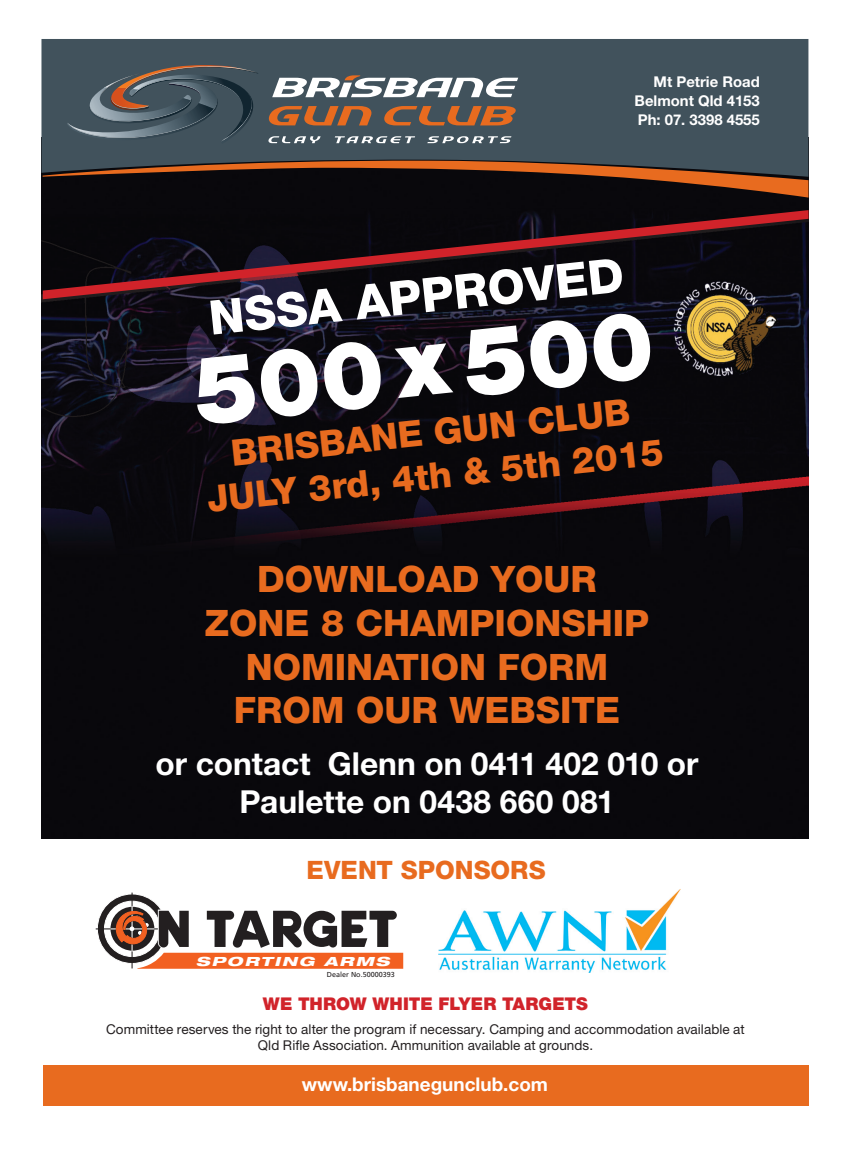
<style>
.page{position:relative;width:851px;height:1149px;background:#fff}
.page>*{position:absolute;margin:0;border:0;box-sizing:border-box;transform-origin:0 0}
.t1{font:900 95.1px "Helvetica Neue";color:#fff}
.t2{font:800 47.55px "Helvetica Neue";color:#fff}
.t3{font:800 36.45px/43.8px "Helvetica Neue";color:#e86b1f;text-align:center}
.t4{font:700 31.65px/38px "Helvetica Neue";color:#fff;text-align:center}
.t5{font:800 25.35px "Helvetica Neue";letter-spacing:.005em;color:#e86b1f}
.t6{font:700 18.9px "Helvetica Neue";color:#fff}
.t7{font:900 17.55px "Helvetica Neue";letter-spacing:.005em;color:#d1232a}
.t8{font:700 14.85px/18.9px "Helvetica Neue";color:#fff;text-align:justify}
.t9{font:13.5px/16.2px "Helvetica Neue";letter-spacing:.005em;color:#231f20;text-align:center}
.t10{font:italic 800 expanded 12.6px "Helvetica Neue";letter-spacing:.1em;color:#fff;scale:1.25 1}
.t11{font:7.2px "Frutiger";color:#231f20}
</style>
<div class="page">
<img style="left:41px;top:177px;width:767px;height:661px">
<svg style="left:43px;top:210px;width:765px;height:89px;background:#1f0d13"></svg>
<img style="left:438px;top:889px;width:242px;height:83px">
<hr style="left:131px;top:892px;width:2px;height:76px;background:#231f20">
<hr style="left:96px;top:928px;width:64px;height:1px;background:#231f20">
<svg style="left:97px;top:893px;width:306px;height:75px"></svg>
<div style="left:43px;top:1064px;width:765px;height:41px;background:#e86b1f"></div>
<div style="left:41px;top:39px;width:767px;height:138px;background:#41525c"></div>
<svg style="left:43px;top:160px;width:765px;height:37px;background:#42271a"></svg>
<svg style="left:268px;top:136px;width:52px;height:7px"></svg>
<svg style="left:335px;top:136px;width:80px;height:7px"></svg>
<svg style="left:427px;top:136px;width:84px;height:7px"></svg>
<svg style="left:384px;top:106px;width:131px;height:19px;background:#925e3e"></svg>
<svg style="left:269px;top:106px;width:102px;height:19px;background:#985f3b"></svg>
<svg style="left:272px;top:75px;width:246px;height:22px"></svg>
<svg style="left:67px;top:65px;width:191px;height:79px;background:#4d5960"></svg>
<p class="t8" style="left:634px;top:72px;width:127px;text-indent:19px">Mt Petrie Road Belmont Qld 4153<br>Ph: 07. 3398 4555</p>
<h2 class="t2" style="left:206px;top:290px;width:418px;rotate:-6deg">NSSA APPROVED</h2>
<h1 class="t1" style="left:188px;top:335px;width:463px;rotate:-6deg">500 x 500</h1>
<h3 class="t3" style="left:200px;top:434px;width:460px;rotate:-6deg">BRISBANE GUN CLUB<br>JULY 3rd, 4th &amp; 5th 2015</h3>
<h3 class="t3" style="left:205px;top:557px;width:446px">DOWNLOAD YOUR<br>ZONE 8 CHAMPIONSHIP<br>NOMINATION FORM<br>FROM OUR WEBSITE</h3>
<h3 class="t4" style="left:155px;top:743px;width:544px">or contact Glenn on 0411 402 010 or<br>Paulette on 0438 660 081</h3>
<h3 class="t5" style="left:306px;top:854px;width:241px">EVENT SPONSORS</h3>
<p class="t10" style="left:196px;top:952px;width:156px">SPORTING ARMS</p>
<p class="t11" style="left:327px;top:969px;width:69px">Dealer No.50000393</p>
<p class="t7" style="left:263px;top:993px;width:326px">WE THROW WHITE FLYER TARGETS</p>
<p class="t9" style="left:106px;top:1020px;width:640px">Committee reserves the right to alter the program if necessary. Camping and accommodation available at<br>Qld Rifle Association. Ammunition available at grounds.</p>
<h3 class="t6" style="left:302px;top:1072px;width:247px">www.brisbanegunclub.com</h3>
</div>
